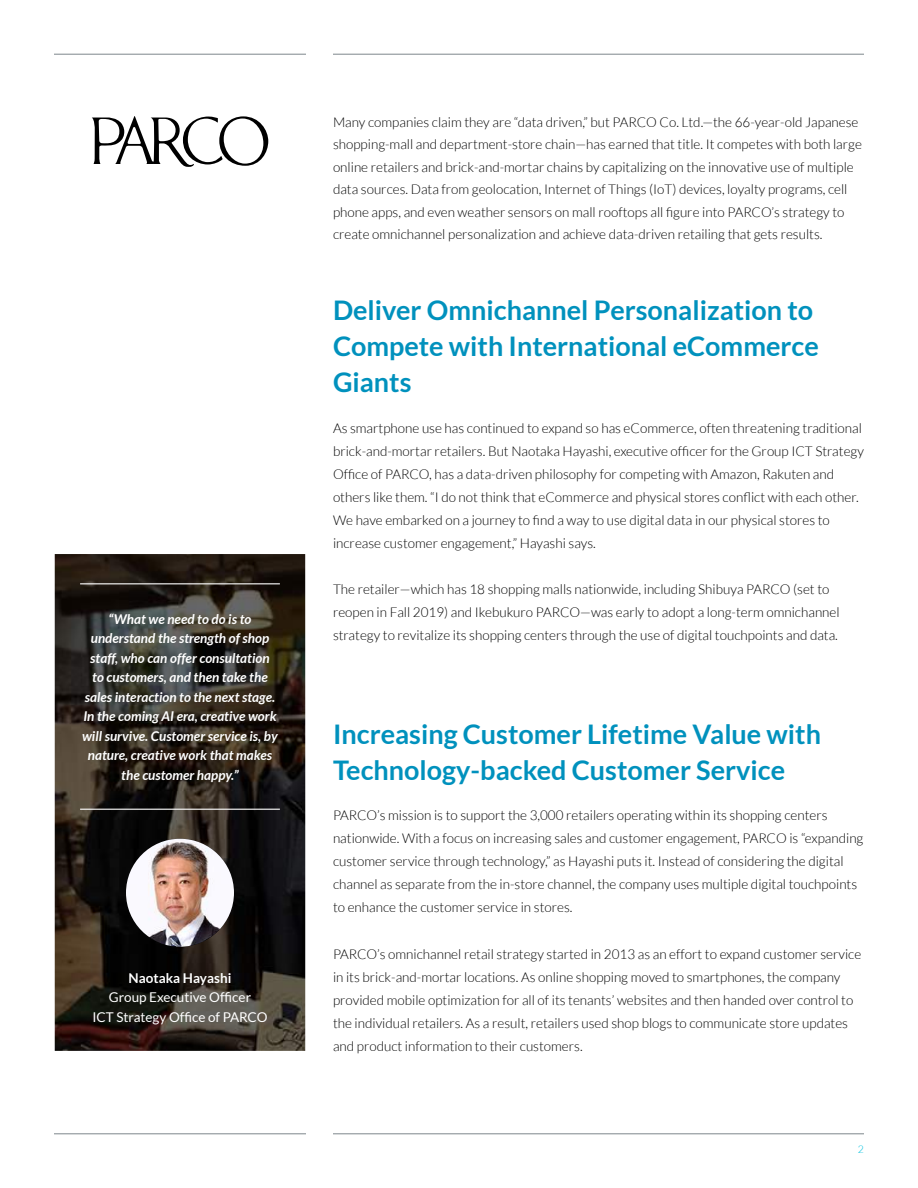
<style>
.page{position:relative;width:918px;height:1188px;background:#fff}
.page>*{position:absolute;margin:0;border:0;box-sizing:border-box;transform-origin:0 0}
.t1{font:700 27px/36px "Lato";color:#0091bd}
.t2{font:300 13.5px/23.1px "Lato";color:#000}
.t3{font:italic 700 13.5px/19.5px "Lato";color:#fff;text-align:center}
.t4{font:13.5px/19.5px "Lato";color:#fff;text-align:center}
.t5{font:700 13.5px "Lato";color:#fff}
.t6{font:300 10.5px "Lato";color:#00c1de}
</style>
<div class="page">
<img style="left:55px;top:554px;width:250px;height:497px">
<svg style="left:92px;top:116px;width:176px;height:51px"></svg>
<hr style="left:333px;top:54px;width:531px;height:1px;background:#7d868c">
<hr style="left:54px;top:54px;width:252px;height:1px;background:#7d868c">
<hr style="left:333px;top:1134px;width:531px;height:1px;background:#7d868c">
<hr style="left:54px;top:1134px;width:252px;height:1px;background:#7d868c">
<img style="left:126px;top:839px;width:108px;height:108px;border-radius:54px">
<hr style="left:80px;top:583px;width:200px;height:1px;background:#fefefe">
<hr style="left:80px;top:809px;width:200px;height:1px;background:#fefefe">
<p class="t3" style="left:82px;top:610px;width:197px">“What we need to do is to understand the strength of shop staff, who can offer consultation<br>to customers, and then take the sales interaction to the next stage.<br>In the coming AI era, creative work will survive. Customer service is, by nature, creative work that makes the customer happy.”</p>
<p class="t5" style="left:129px;top:970px;width:104px">Naotaka Hayashi</p>
<p class="t4" style="left:92px;top:987px;width:177px">Group Executive Officer<br>ICT Strategy Office of PARCO</p>
<p class="t2" style="left:333px;top:111px;width:530px;line-height:22.5px">Many companies claim they are “data driven,” but PARCO Co. Ltd.—the 66-year-old Japanese shopping-mall and department-store chain—has earned that title. It competes with both large online retailers and brick-and-mortar chains by capitalizing on the innovative use of multiple data sources. Data from geolocation, Internet of Things (IoT) devices, loyalty programs, cell phone apps, and even weather sensors on mall rooftops all figure into PARCO’s strategy to create omnichannel personalization and achieve data-driven retailing that gets results.</p>
<h1 class="t1" style="left:333px;top:292px;width:487px">Deliver Omnichannel Personalization to<br>Compete with International eCommerce<br>Giants</h1>
<p class="t2" style="left:333px;top:416px;width:532px">As smartphone use has continued to expand so has eCommerce, often threatening traditional brick-and-mortar retailers. But Naotaka Hayashi, executive officer for the Group ICT Strategy Office of PARCO, has a data-driven philosophy for competing with Amazon, Rakuten and others like them. “I do not think that eCommerce and physical stores conflict with each other.<br>We have embarked on a journey to find a way to use digital data in our physical stores to increase customer engagement,” Hayashi says.</p>
<p class="t2" style="left:333px;top:578px;width:508px">The retailer—which has 18 shopping malls nationwide, including Shibuya PARCO (set to reopen in Fall 2019) and Ikebukuro PARCO—was early to adopt a long-term omnichannel strategy to revitalize its shopping centers through the use of digital touchpoints and data.</p>
<h1 class="t1" style="left:333px;top:716px;width:490px">Increasing Customer Lifetime Value with<br>Technology-backed Customer Service</h1>
<p class="t2" style="left:333px;top:804px;width:532px">PARCO’s mission is to support the 3,000 retailers operating within its shopping centers nationwide. With a focus on increasing sales and customer engagement, PARCO is “expanding customer service through technology,” as Hayashi puts it. Instead of considering the digital channel as separate from the in-store channel, the company uses multiple digital touchpoints to enhance the customer service in stores.</p>
<p class="t2" style="left:333px;top:942px;width:530px">PARCO’s omnichannel retail strategy started in 2013 as an effort to expand customer service in its brick-and-mortar locations. As online shopping moved to smartphones, the company provided mobile optimization for all of its tenants’ websites and then handed over control to the individual retailers. As a result, retailers used shop blogs to communicate store updates and product information to their customers.</p>
<p class="t6" style="left:858px;top:1144px;width:8px">2</p>
</div>
